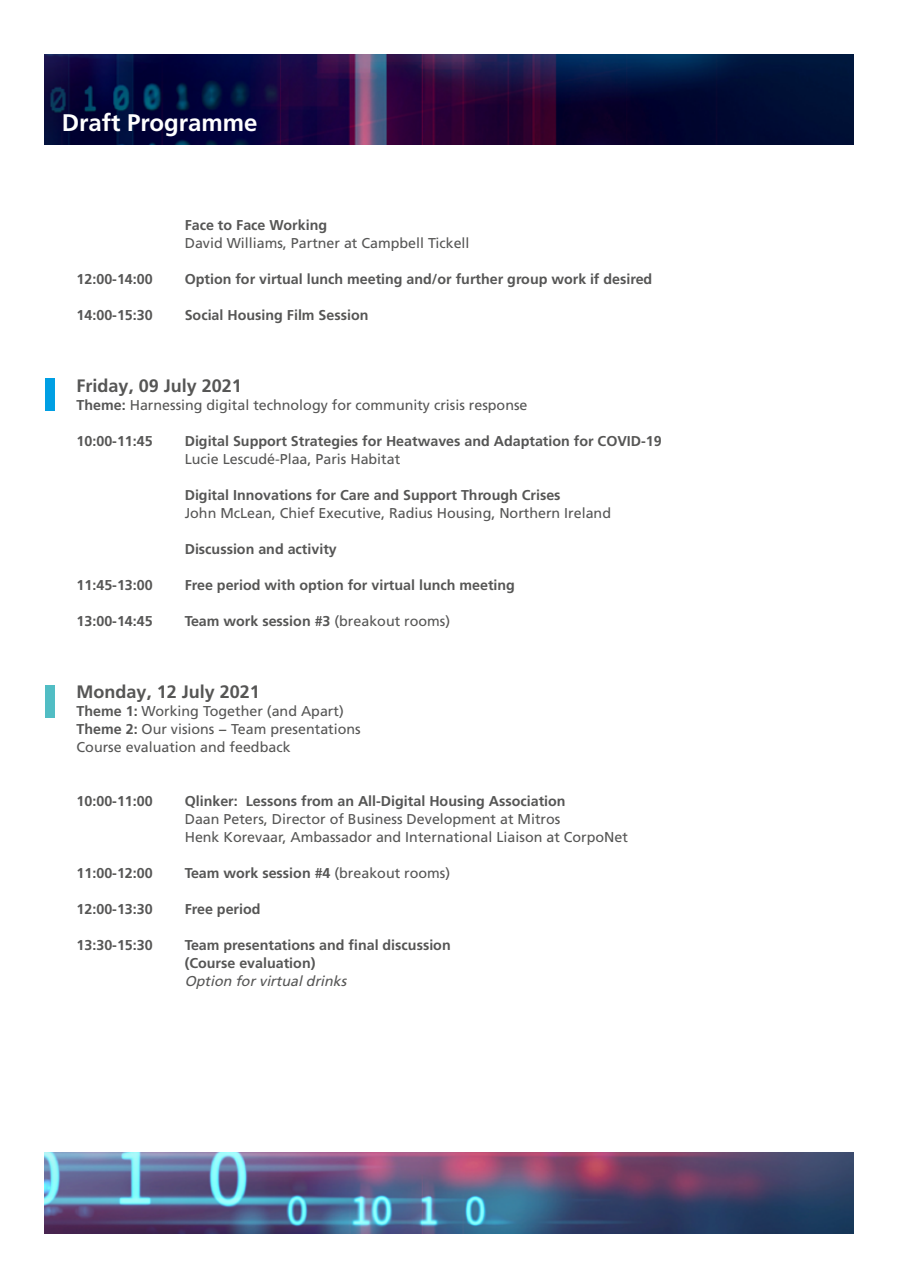
<style>
.page{position:relative;width:898px;height:1263px;background:#fff}
.page>*{position:absolute;margin:0;border:0;box-sizing:border-box;transform-origin:0 0}
.t1{font:700 24px "Frutiger LT Pro";color:#fff}
.t2{font:700 18px "Frutiger LT Pro";color:#565655}
.t3{font:700 14.25px/18px "Frutiger LT Pro";color:#565655}
.t4{font:14.25px/18px "Frutiger LT Std";color:#565655}
.t5{font:italic 14.25px "Frutiger LT Std";color:#565655}
.s1{font-family:"Frutiger LT Pro";font-weight:700}
.s2{font-family:"Frutiger LT Std";font-weight:400}
</style>
<div class="page">
<img style="left:45px;top:54px;width:808px;height:90px">
<img style="left:45px;top:1152px;width:808px;height:81px">
<div style="left:45px;top:685px;width:10px;height:33px;background:#51bdc4"></div>
<div style="left:45px;top:379px;width:10px;height:32px;background:#009fe3"></div>
<h1 class="t1" style="left:62px;top:109px;width:197px">Draft Programme</h1>
<p class="t3" style="left:185px;top:216px;width:144px">Face to Face Working</p>
<p class="t4" style="left:185px;top:234px;width:286px">David Williams, Partner at Campbell Tickell</p>
<p class="t3" style="left:77px;top:270px;width:78px">12:00-14:00</p>
<p class="t3" style="left:185px;top:270px;width:469px">Option for virtual lunch meeting and/or further group work if desired</p>
<p class="t3" style="left:77px;top:306px;width:78px">14:00-15:30</p>
<p class="t3" style="left:185px;top:306px;width:185px">Social Housing Film Session</p>
<p class="t2" style="left:77px;top:375px;width:167px">Friday, 09 July 2021</p>
<p class="t4" style="left:77px;top:396px;width:452px"><span class="s1">Theme:</span> Harnessing digital technology for community crisis response</p>
<p class="t3" style="left:77px;top:432px;width:78px">10:00-11:45</p>
<p class="t3" style="left:185px;top:432px;width:478px">Digital Support Strategies for Heatwaves and Adaptation for COVID-19</p>
<p class="t4" style="left:185px;top:450px;width:217px">Lucie Lescudé-Plaa, Paris Habitat</p>
<p class="t3" style="left:185px;top:486px;width:377px">Digital Innovations for Care and Support Through Crises</p>
<p class="t4" style="left:185px;top:504px;width:427px">John McLean, Chief Executive, Radius Housing, Northern Ireland</p>
<p class="t3" style="left:185px;top:540px;width:154px">Discussion and activity</p>
<p class="t3" style="left:77px;top:576px;width:78px">11:45-13:00</p>
<p class="t3" style="left:185px;top:576px;width:331px">Free period with option for virtual lunch meeting</p>
<p class="t3" style="left:77px;top:612px;width:78px">13:00-14:45</p>
<p class="t3" style="left:185px;top:612px;width:267px">Team work session #3 <span class="s2">(breakout rooms)</span></p>
<p class="t2" style="left:77px;top:681px;width:185px">Monday, 12 July 2021</p>
<p class="t4" style="left:77px;top:702px;width:285px"><span class="s1">Theme 1:</span> Working Together (and Apart)<br><span class="s1">Theme 2:</span> Our visions − Team presentations<br>Course evaluation and feedback</p>
<p class="t3" style="left:77px;top:792px;width:78px">10:00-11:00</p>
<p class="t3" style="left:185px;top:792px;width:382px">Qlinker: Lessons from an All-Digital Housing Association</p>
<p class="t4" style="left:185px;top:810px;width:444px">Daan Peters, Director of Business Development at Mitros<br>Henk Korevaar, Ambassador and International Liaison at CorpoNet</p>
<p class="t3" style="left:77px;top:864px;width:78px">11:00-12:00</p>
<p class="t3" style="left:185px;top:864px;width:267px">Team work session #4 <span class="s2">(breakout rooms)</span></p>
<p class="t3" style="left:77px;top:900px;width:78px">12:00-13:30</p>
<p class="t3" style="left:185px;top:900px;width:77px">Free period</p>
<p class="t3" style="left:77px;top:936px;width:78px">13:30-15:30</p>
<p class="t3" style="left:185px;top:936px;width:267px">Team presentations and final discussion (Course evaluation)</p>
<p class="t5" style="left:185px;top:972px;width:167px">Option forvirtualdrinks</p>
</div>
